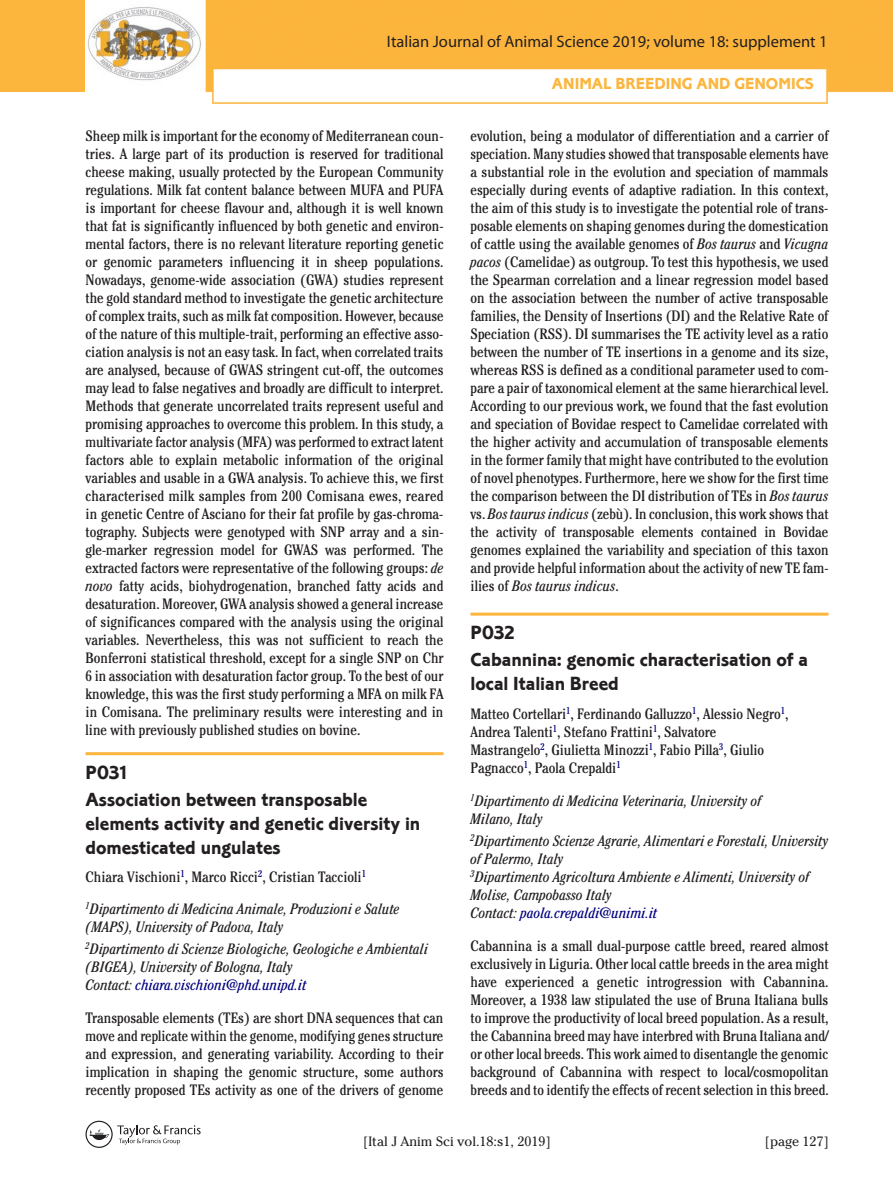
<style>
.page{position:relative;width:893px;height:1191px;background:#fff}
.page>*{position:absolute;margin:0;border:0;box-sizing:border-box;transform-origin:0 0}
.t1{font:19.65px/27px "Corinthian Bold Plain";color:#231f20}
.t2{font:16.5px "Myriad Pro";color:#231f20}
.t3{font:16.5px "Corinthian Bold Plain";color:#fcb53d}
.t4{font:condensed 15px/18px "Cheltenham Std";color:#231f20;text-align:justify}
.t5{font:italic condensed 15px/18px "Cheltenham Std";color:#231f20}
.t6{font:13.5px "Cheltenham Std";color:#231f20}
.s1{font-style:italic}
.s2{font-style:normal}
.s3{color:#000080}
</style>
<div class="page">
<div style="left:0;top:0;width:84px;height:92px;background:#fcb53d"></div>
<img style="left:206px;top:0;width:687px;height:104px">
<svg style="left:86px;top:1120px;width:115px;height:27px"></svg>
<img style="left:87px;top:7px;width:114px;height:74px">
<hr style="left:86px;top:752px;width:357px;height:3px;background:#fcb53d">
<hr style="left:470px;top:612px;width:358px;height:3px;background:#fcb53d">
<p class="t2" style="left:387px;top:31px;width:442px">Italian Journal of Animal Science 2019; volume 18: supplement 1</p>
<p class="t3" style="left:552px;top:74px;width:263px">ANIMAL BREEDING AND GENOMICS</p>
<p class="t4" style="left:86px;top:127px;width:360px">Sheep milk is important for the economy of Mediterranean coun&shy;tries. A large part of its production is reserved for traditional cheese making, usually protected by the European Community regulations. Milk fat content balance between MUFA and PUFA is important for cheese flavour and, although it is well known that fat is significantly influenced by both genetic and environ&shy;mental factors, there is no relevant literature reporting genetic or genomic parameters influencing it in sheep populations.<br>Nowadays, genome-wide association (GWA) studies represent the gold standard method to investigate the genetic architecture of complex traits, such as milk fat composition. However, because of the nature of this multiple-trait, performing an effective asso&shy;ciation analysis is not an easy task. In fact, when correlated traits are analysed, because of GWAS stringent cut-off, the outcomes may lead to false negatives and broadly are difficult to interpret.<br>Methods that generate uncorrelated traits represent useful and promising approaches to overcome this problem. In this study, a multivariate factor analysis (MFA) was performed to extract latent factors able to explain metabolic information of the original variables and usable in a GWA analysis. To achieve this, we first characterised milk samples from 200 Comisana ewes, reared in genetic Centre of Asciano for their fat profile by gas-chroma&shy;tography. Subjects were genotyped with SNP array and a sin&shy;gle-marker regression model for GWAS was performed. The extracted factors were representative of the following groups: <span class="s1">de novo</span> fatty acids, biohydrogenation, branched fatty acids and desaturation. Moreover, GWA analysis showed a general increase of significances compared with the analysis using the original variables. Nevertheless, this was not sufficient to reach the Bonferroni statistical threshold, except for a single SNP on Chr 6 in association with desaturation factor group. To the best of our knowledge, this was the first study performing a MFA on milk FA in Comisana. The preliminary results were interesting and in line with previously published studies on bovine.</p>
<h1 class="t1" style="left:86px;top:759px;width:283px">P031<br>Association between transposable</h1>
<h1 class="t1" style="left:86px;top:811px;width:336px;line-height:24px">elements activity and genetic diversity in domesticated ungulates</h1>
<p class="t5" style="left:86px;top:861px;width:316px;line-height:31.2px"><span class="s2">Chiara Vischioni</span><sup>1</sup><span class="s2">, Marco Ricci</span><sup>2</sup><span class="s2">, Cristian Taccioli</span><sup>1<br></sup><sup>1</sup>Dipartimento di Medicina Animale, Produzioni e Salute</p>
<p class="t5" style="left:85px;top:915px;width:344px;line-height:22.2px">(MAPS), University of Padova, Italy<br><sup>2</sup>Dipartimento di Scienze Biologiche, Geologiche e Ambientali</p>
<p class="t5" style="left:85px;top:957px;width:223px">(BIGEA), University of Bologna, Italy<br>Contact: <span class="s3">chiara.vischioni@phd.unipd.it</span></p>
<p class="t4" style="left:85px;top:1008px;width:359px">Transposable elements (TEs) are short DNA sequences that can move and replicate within the genome, modifying genes structure and expression, and generating variability. According to their implication in shaping the genomic structure, some authors recently proposed TEs activity as one of the drivers of genome</p>
<p class="t4" style="left:470px;top:127px;width:360px">evolution, being a modulator of differentiation and a carrier of speciation. Many studies showed that transposable elements have a substantial role in the evolution and speciation of mammals especially during events of adaptive radiation. In this context, the aim of this study is to investigate the potential role of trans&shy;posable elements on shaping genomes during the domestication of cattle using the available genomes of <span class="s1">Bos taurus</span> and <span class="s1">Vicugna pacos</span> (Camelidae) as outgroup. To test this hypothesis, we used the Spearman correlation and a linear regression model based on the association between the number of active transposable families, the Density of Insertions (DI) and the Relative Rate of Speciation (RSS). DI summarises the TE activity level as a ratio between the number of TE insertions in a genome and its size, whereas RSS is defined as a conditional parameter used to com&shy;pare a pair of taxonomical element at the same hierarchical level.<br>According to our previous work, we found that the fast evolution and speciation of Bovidae respect to Camelidae correlated with the higher activity and accumulation of transposable elements in the former family that might have contributed to the evolution of novel phenotypes. Furthermore, here we show for the first time the comparison between the DI distribution of TEs in <span class="s1">Bos taurus </span>vs. <span class="s1">Bos taurus indicus</span> (zebù). In conclusion, this work shows that the activity of transposable elements contained in Bovidae genomes explained the variability and speciation of this taxon and provide helpful information about the activity of new TE fam&shy;ilies of <span class="s1">Bos taurus indicus</span>.</p>
<h1 class="t1" style="left:470px;top:619px;width:339px">P032<br>Cabannina: genomic characterisation of a</h1>
<h1 class="t1" style="left:470px;top:670px;width:150px">local Italian Breed</h1>
<p class="t4" style="left:470px;top:704px;width:319px;text-align:left">Matteo Cortellari<sup>1</sup>, Ferdinando Galluzzo<sup>1</sup>, Alessio Negro<sup>1</sup>, Andrea Talenti<sup>1</sup>, Stefano Frattini<sup>1</sup>, Salvatore Mastrangelo<sup>2</sup>, Giulietta Minozzi<sup>1</sup>, Fabio Pilla<sup>3</sup>, Giulio Pagnacco<sup>1</sup>, Paola Crepaldi<sup>1</sup></p>
<p class="t5" style="left:470px;top:791px;width:293px"><sup>1</sup>Dipartimento di Medicina Veterinaria, University of<br>Milano, Italy</p>
<p class="t5" style="left:470px;top:831px;width:359px"><sup>2</sup>Dipartimento Scienze Agrarie, Alimentari e Forestali, University of Palermo, Italy<br><sup>3</sup>Dipartimento Agricoltura Ambiente e Alimenti, University of Molise, Campobasso Italy<br>Contact: <span class="s3">paola.crepaldi@unimi.it</span></p>
<p class="t4" style="left:470px;top:936px;width:360px">Cabannina is a small dual-purpose cattle breed, reared almost exclusively in Liguria. Other local cattle breeds in the area might have experienced a genetic introgression with Cabannina.<br>Moreover, a 1938 law stipulated the use of Bruna Italiana bulls to improve the productivity of local breed population. As a result, the Cabannina breed may have interbred with Bruna Italiana and/ or other local breeds. This work aimed to disentangle the genomic background of Cabannina with respect to local/cosmopolitan breeds and to identify the effects of recent selection in this breed.</p>
<p class="t6" style="left:363px;top:1133px;width:189px">[Ital J Anim Sci vol.18:s1, 2019]</p>
<p class="t6" style="left:765px;top:1133px;width:66px">[page 127]</p>
</div>
